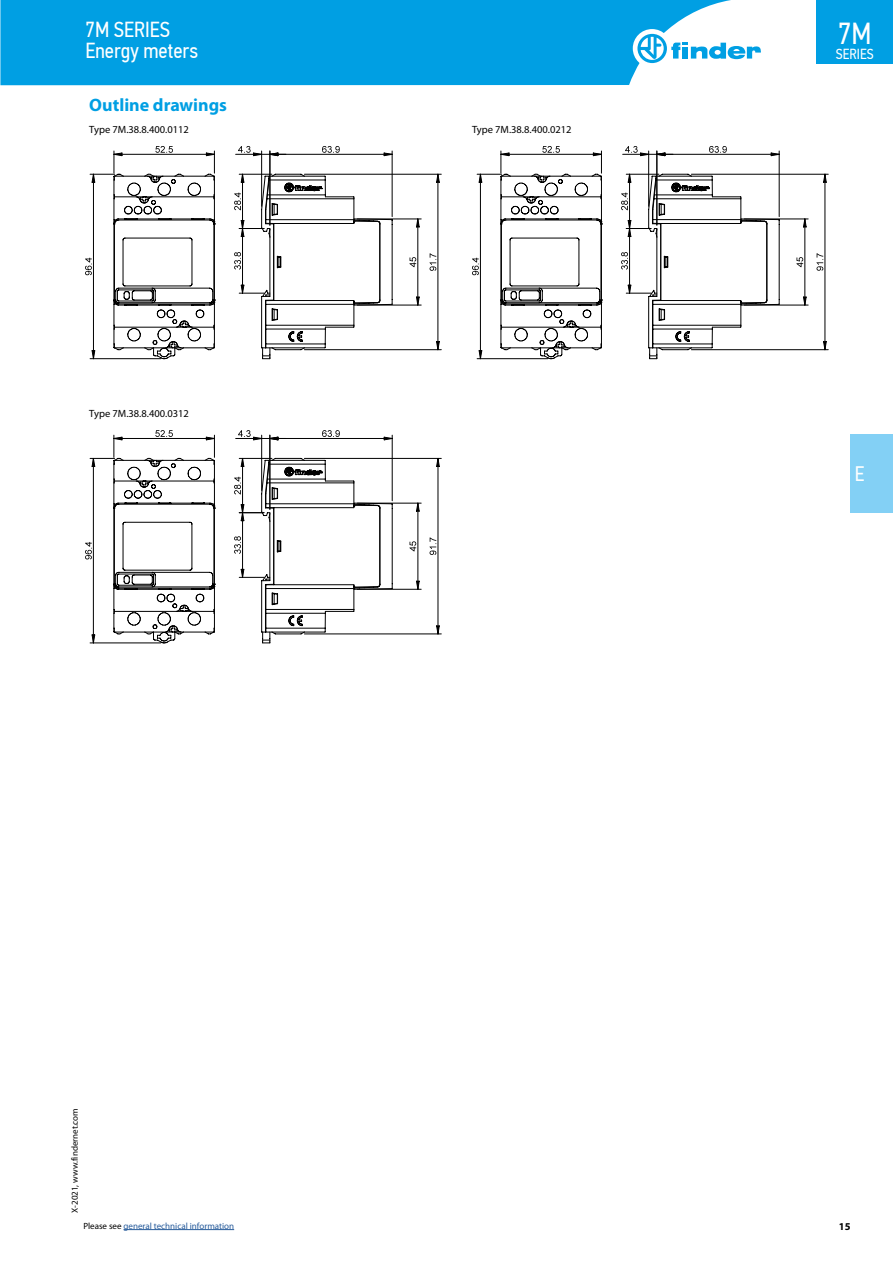
<style>
.page{position:relative;width:893px;height:1263px;background:#fff}
.page>*{position:absolute;margin:0;border:0;box-sizing:border-box;transform-origin:0 0}
.t1{font:30.3px "PF Din Text Cond Pro";color:#fff}
.t2{font:21.75px/21px "PF Din Text Cond Pro";color:#fff}
.t3{font:21px "PF Din Text Cond Pro";color:#fff}
.t4{font:700 18px "Myriad Pro";color:#009fe3}
.t5{font:14.55px "PF Din Text Cond Pro";color:#fff}
.t6{font:10.5px "Myriad Pro";color:#000}
.t7{font:700 10.5px "Myriad Pro";color:#000}
.t8{font:9px "Myriad Pro";color:#275b9b}
.t9{font:9px "Myriad Pro";color:#000}
.s1{color:#000}
</style>
<div class="page">
<hr style="left:357px;top:219px;width:64px;height:1px;background:#000">
<hr style="left:357px;top:305px;width:64px;height:1px;background:#000">
<svg style="left:410px;top:257px;width:6px;height:10px"></svg>
<svg style="left:416px;top:219px;width:2px;height:8px"></svg>
<svg style="left:416px;top:297px;width:2px;height:8px"></svg>
<hr style="left:418px;top:219px;width:1px;height:86px;background:#000">
<hr style="left:304px;top:174px;width:137px;height:1px;background:#000">
<hr style="left:304px;top:349px;width:137px;height:1px;background:#000">
<svg style="left:430px;top:253px;width:6px;height:18px"></svg>
<svg style="left:436px;top:174px;width:2px;height:8px"></svg>
<svg style="left:436px;top:341px;width:2px;height:9px"></svg>
<hr style="left:438px;top:174px;width:1px;height:176px;background:#000">
<hr style="left:261px;top:151px;width:1px;height:55px;background:#000">
<svg style="left:238px;top:146px;width:24px;height:10px"></svg>
<hr style="left:236px;top:154px;width:50px;height:1px;background:#000">
<hr style="left:270px;top:151px;width:1px;height:74px;background:#000">
<hr style="left:392px;top:151px;width:1px;height:66px;background:#000">
<svg style="left:322px;top:146px;width:18px;height:7px"></svg>
<svg style="left:270px;top:153px;width:8px;height:3px"></svg>
<svg style="left:384px;top:153px;width:8px;height:3px"></svg>
<hr style="left:270px;top:154px;width:122px;height:1px;background:#000">
<svg style="left:234px;top:173px;width:159px;height:186px"></svg>
<hr style="left:242px;top:174px;width:1px;height:54px;background:#000">
<svg style="left:85px;top:146px;width:130px;height:213px"></svg>
<hr style="left:744px;top:219px;width:64px;height:1px;background:#000">
<hr style="left:744px;top:305px;width:64px;height:1px;background:#000">
<svg style="left:796px;top:257px;width:7px;height:10px"></svg>
<svg style="left:803px;top:219px;width:2px;height:8px"></svg>
<svg style="left:803px;top:297px;width:2px;height:8px"></svg>
<hr style="left:805px;top:219px;width:1px;height:86px;background:#000">
<hr style="left:691px;top:174px;width:137px;height:1px;background:#000">
<hr style="left:691px;top:349px;width:137px;height:1px;background:#000">
<svg style="left:816px;top:253px;width:7px;height:18px"></svg>
<svg style="left:823px;top:174px;width:2px;height:8px"></svg>
<svg style="left:823px;top:341px;width:2px;height:9px"></svg>
<hr style="left:825px;top:174px;width:1px;height:176px;background:#000">
<hr style="left:648px;top:151px;width:1px;height:55px;background:#000">
<svg style="left:625px;top:146px;width:24px;height:10px"></svg>
<hr style="left:623px;top:154px;width:50px;height:1px;background:#000">
<hr style="left:657px;top:151px;width:1px;height:74px;background:#000">
<hr style="left:779px;top:151px;width:1px;height:66px;background:#000">
<svg style="left:709px;top:146px;width:18px;height:7px"></svg>
<svg style="left:657px;top:153px;width:8px;height:3px"></svg>
<svg style="left:771px;top:153px;width:8px;height:3px"></svg>
<hr style="left:657px;top:154px;width:122px;height:1px;background:#000">
<svg style="left:621px;top:173px;width:159px;height:186px"></svg>
<hr style="left:629px;top:174px;width:1px;height:54px;background:#000">
<svg style="left:472px;top:146px;width:130px;height:213px"></svg>
<hr style="left:90px;top:643px;width:71px;height:1px;background:#000">
<hr style="left:357px;top:503px;width:64px;height:1px;background:#000">
<hr style="left:357px;top:589px;width:64px;height:1px;background:#000">
<svg style="left:410px;top:541px;width:6px;height:10px"></svg>
<svg style="left:416px;top:503px;width:2px;height:8px"></svg>
<svg style="left:416px;top:581px;width:2px;height:8px"></svg>
<hr style="left:418px;top:503px;width:1px;height:86px;background:#000">
<hr style="left:304px;top:458px;width:137px;height:1px;background:#000">
<hr style="left:304px;top:634px;width:137px;height:1px;background:#000">
<svg style="left:430px;top:537px;width:6px;height:18px"></svg>
<svg style="left:436px;top:458px;width:2px;height:9px"></svg>
<svg style="left:436px;top:626px;width:2px;height:8px"></svg>
<hr style="left:438px;top:458px;width:1px;height:176px;background:#000">
<hr style="left:261px;top:435px;width:1px;height:55px;background:#000">
<svg style="left:238px;top:430px;width:24px;height:10px"></svg>
<hr style="left:236px;top:438px;width:50px;height:1px;background:#000">
<hr style="left:270px;top:435px;width:1px;height:74px;background:#000">
<hr style="left:392px;top:435px;width:1px;height:66px;background:#000">
<svg style="left:322px;top:430px;width:18px;height:7px"></svg>
<svg style="left:270px;top:437px;width:8px;height:3px"></svg>
<svg style="left:384px;top:437px;width:8px;height:3px"></svg>
<hr style="left:270px;top:438px;width:122px;height:1px;background:#000">
<svg style="left:234px;top:457px;width:159px;height:186px"></svg>
<hr style="left:242px;top:458px;width:1px;height:55px;background:#000">
<svg style="left:85px;top:430px;width:130px;height:213px"></svg>
<hr style="left:124px;top:1229px;width:110px;height:1px;background:#275b9b">
<div style="left:850px;top:434px;width:43px;height:78px;background:#83d0f5"></div>
<div style="left:0;top:0;width:731px;height:85px;background:#009fe3"></div>
<div style="left:633px;top:29px;width:38px;height:39px;background:#fff;border-radius:50%"></div>
<svg style="left:637px;top:34px;width:124px;height:29px"></svg>
<div style="left:816px;top:0;width:77px;height:64px;background:#009fe3"></div>
<h2 class="t2" style="left:85px;top:19px;width:114px">7M SERIES<br>Energy meters</h2>
<h3 class="t4" style="left:89px;top:93px;width:139px">Outline drawings</h3>
<p class="t6" style="left:89px;top:123px;width:101px">Type 7M.38.8.400.0112</p>
<p class="t6" style="left:472px;top:123px;width:101px">Type 7M.38.8.400.0212</p>
<p class="t6" style="left:89px;top:407px;width:101px">Type 7M.38.8.400.0312</p>
<p class="t9" style="left:69px;top:1213px;width:106px;rotate:-90deg">X-2021, www.findernet.com</p>
<p class="t8" style="left:83px;top:1220px;width:152px"><span class="s1">Please see</span> general technical information</p>
<h1 class="t1" style="left:838px;top:16px;width:35px">7M</h1>
<h3 class="t5" style="left:836px;top:45px;width:39px">SERIES</h3>
<h3 class="t3" style="left:855px;top:461px;width:11px">E</h3>
<p class="t7" style="left:839px;top:1219px;width:13px">15</p>
</div>
